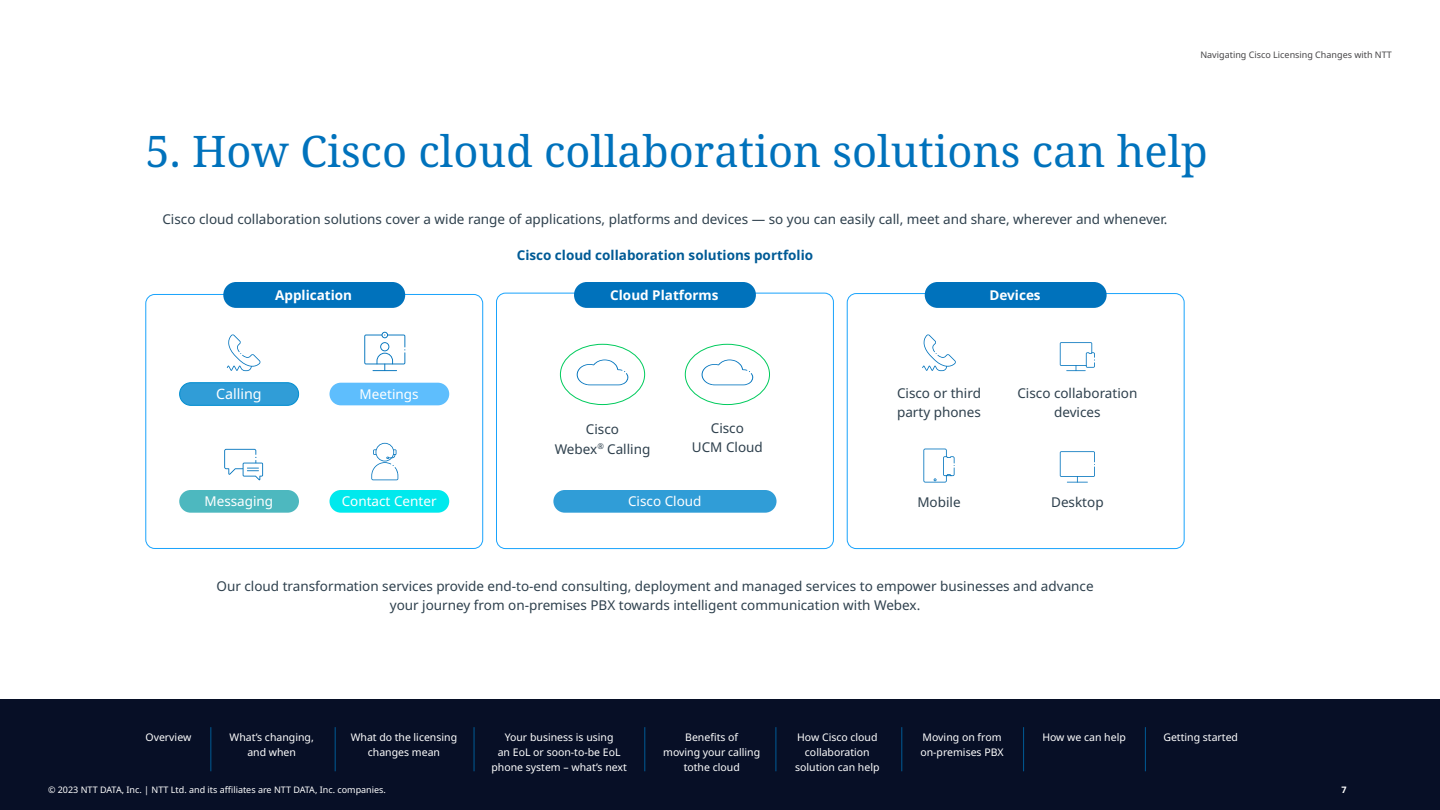
<style>
.page{position:relative;width:1440px;height:810px;background:#fff}
.page>*{position:absolute;margin:0;border:0;box-sizing:border-box;transform-origin:0 0}
.t1{font:43.5px "Noto Serif";color:#0072bc}
.t2{font:14.25px "Noto Sans";color:#fff}
.t3{font:13.5px/19.5px "Noto Sans";color:#2e404d;text-align:center}
.t4{font:700 13.5px "Noto Sans";color:#005b96}
.t5{font:13.5px "Noto Sans";color:#fff}
.t6{font:700 13.5px "Noto Sans";color:#fff}
.t7{font:10.5px/15px "Noto Sans";color:#fff;text-align:center}
.t8{font:9px "Noto Sans";color:#fff}
.t9{font:9px "Noto Sans";color:#464547}
.t10{font:700 9px "Noto Sans";color:#fff}
</style>
<div class="page">
<div style="left:146px;top:294px;width:337px;height:255px;border:1px solid #19a3fc;border-radius:9px"></div>
<div style="left:847px;top:293px;width:337px;height:256px;border:1px solid #19a3fc;border-radius:9px"></div>
<div style="left:496px;top:293px;width:338px;height:256px;border:1px solid #19a3fc;border-radius:9px"></div>
<div style="left:553px;top:490px;width:224px;height:23px;background:#309dd7;border-radius:11px"></div>
<div style="left:574px;top:282px;width:182px;height:26px;background:#0072bc;border-radius:13px"></div>
<div style="left:223px;top:282px;width:182px;height:26px;background:#0072bc;border-radius:13px"></div>
<div style="left:925px;top:282px;width:182px;height:26px;background:#0072bc;border-radius:13px"></div>
<div style="left:560px;top:344px;width:85px;height:61px;border:1px solid #00cb5d;border-radius:50%"></div>
<div style="left:685px;top:344px;width:85px;height:61px;border:1px solid #00cb5d;border-radius:50%"></div>
<svg style="left:577px;top:360px;width:51px;height:25px"></svg>
<svg style="left:702px;top:360px;width:51px;height:25px"></svg>
<div style="left:180px;top:383px;width:119px;height:22px;background:#309dd7;border-radius:11px"></div>
<div style="left:179px;top:382px;width:120px;height:24px;border:1px solid #008dd0;border-radius:11px"></div>
<div style="left:330px;top:383px;width:119px;height:22px;background:#5ebefd;border-radius:11px"></div>
<div style="left:179px;top:490px;width:120px;height:23px;background:#4db8bf;border-radius:11px"></div>
<div style="left:330px;top:490px;width:119px;height:23px;background:#00e9ed;border-radius:11px"></div>
<svg style="left:371px;top:443px;width:27px;height:37px"></svg>
<svg style="left:227px;top:334px;width:34px;height:37px"></svg>
<svg style="left:224px;top:449px;width:39px;height:31px"></svg>
<svg style="left:364px;top:332px;width:41px;height:39px"></svg>
<svg style="left:922px;top:334px;width:34px;height:37px"></svg>
<svg style="left:923px;top:449px;width:32px;height:34px"></svg>
<svg style="left:1060px;top:342px;width:35px;height:29px"></svg>
<svg style="left:1060px;top:451px;width:35px;height:32px"></svg>
<div style="left:0;top:699px;width:1440px;height:111px;background:#070f26"></div>
<hr style="left:1145px;top:727px;width:1px;height:44px;background:#005b96">
<hr style="left:1023px;top:727px;width:1px;height:44px;background:#005b96">
<hr style="left:901px;top:727px;width:1px;height:44px;background:#005b96">
<hr style="left:776px;top:727px;width:1px;height:44px;background:#005b96">
<hr style="left:335px;top:727px;width:1px;height:44px;background:#005b96">
<hr style="left:210px;top:727px;width:1px;height:44px;background:#005b96">
<hr style="left:474px;top:727px;width:1px;height:44px;background:#005b96">
<hr style="left:644px;top:727px;width:1px;height:44px;background:#005b96">
<p class="t9" style="left:1200px;top:49px;width:193px">Navigating Cisco Licensing Changes with NTT</p>
<h1 class="t1" style="left:146px;top:121px;width:1064px">5. How Cisco cloud collaboration solutions can help</h1>
<p class="t3" style="left:162px;top:209px;width:1007px">Cisco cloud collaboration solutions cover a wide range of applications, platforms and devices — so you can easily call, meet and share, wherever and whenever.</p>
<p class="t4" style="left:517px;top:248px;width:298px">Cisco cloud collaboration solutions portfolio</p>
<p class="t6" style="left:275px;top:287px;width:78px">Application</p>
<p class="t6" style="left:610px;top:287px;width:110px">Cloud Platforms</p>
<p class="t6" style="left:990px;top:287px;width:53px">Devices</p>
<p class="t2" style="left:216px;top:386px;width:47px">Calling</p>
<p class="t5" style="left:360px;top:386px;width:60px">Meetings</p>
<p class="t5" style="left:204px;top:494px;width:70px">Messaging</p>
<p class="t5" style="left:342px;top:494px;width:96px">Contact Center</p>
<p class="t3" style="left:555px;top:420px;width:97px">Cisco<br>Webex<sup>®</sup> Calling</p>
<p class="t3" style="left:692px;top:418px;width:72px">Cisco<br>UCM Cloud</p>
<p class="t5" style="left:628px;top:493px;width:75px">Cisco Cloud</p>
<p class="t3" style="left:897px;top:383px;width:86px;text-align:left">Cisco or third party phones</p>
<p class="t3" style="left:1017px;top:383px;width:122px">Cisco collaboration devices</p>
<p class="t3" style="left:917px;top:492px;width:45px">Mobile</p>
<p class="t3" style="left:1051px;top:492px;width:54px">Desktop</p>
<p class="t3" style="left:217px;top:576px;width:879px">Our cloud transformation services provide end-to-end consulting, deployment and managed services to empower businesses and advance your journey from on-premises PBX towards intelligent communication with Webex.</p>
<p class="t7" style="left:146px;top:730px;width:47px">Overview</p>
<p class="t7" style="left:230px;top:730px;width:86px">What’s changing, and when</p>
<p class="t7" style="left:351px;top:730px;width:108px">What do the licensing changes mean</p>
<p class="t7" style="left:491px;top:730px;width:137px">Your business is using<br>an EoL or soon-to-be EoL phone system – what’s next</p>
<p class="t7" style="left:663px;top:730px;width:98px">Benefits of<br>moving your calling tothe cloud</p>
<p class="t7" style="left:795px;top:730px;width:86px">How Cisco cloud collaboration solution can help</p>
<p class="t7" style="left:920px;top:730px;width:85px;text-align:left">Moving on from on-premises PBX</p>
<p class="t7" style="left:1042px;top:730px;width:85px">How we can help</p>
<p class="t7" style="left:1163px;top:730px;width:76px">Getting started</p>
<p class="t8" style="left:48px;top:785px;width:339px">© 2023 NTT DATA, Inc. | NTT Ltd. and its affiliates are NTT DATA, Inc. companies.</p>
<p class="t10" style="left:1342px;top:785px;width:7px">7</p>
</div>
